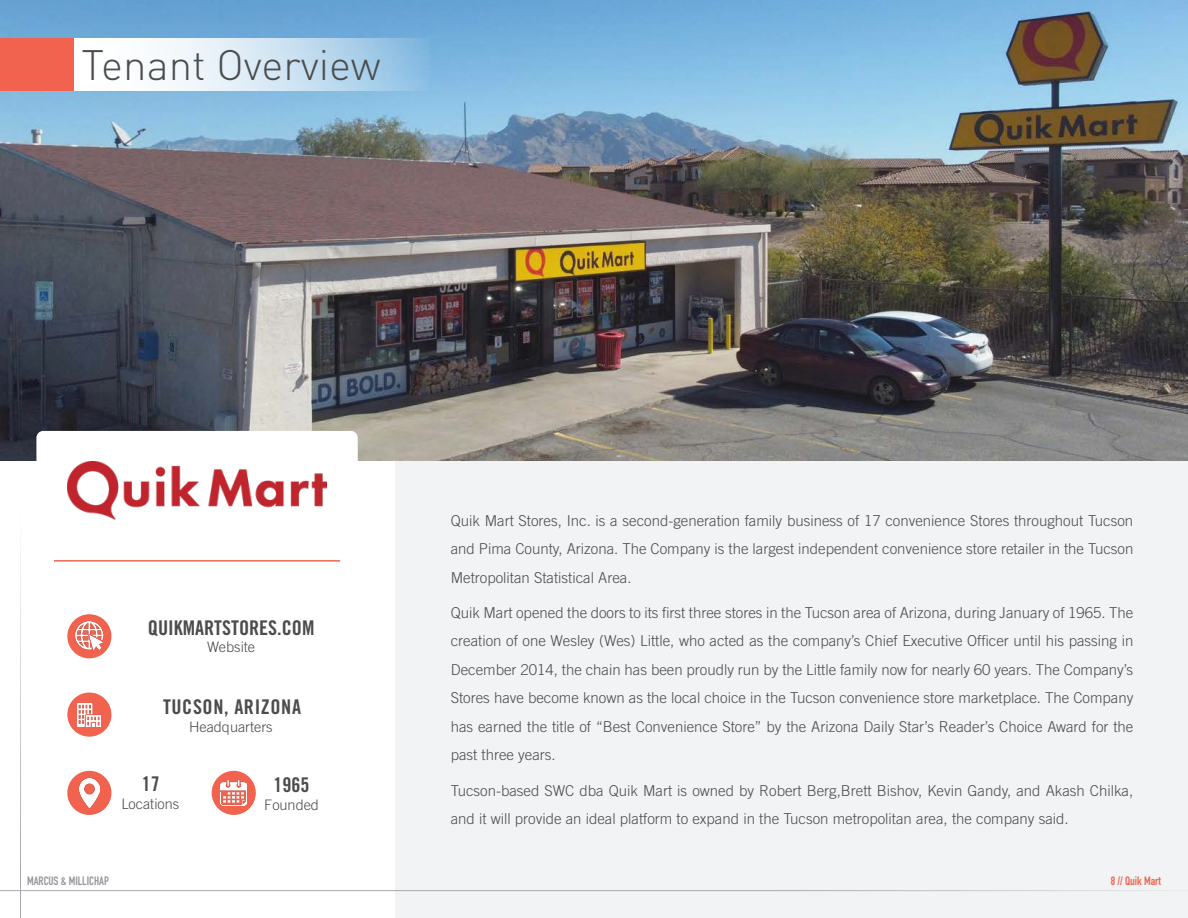
<style>
.page{position:relative;width:1188px;height:918px;background:#fff}
.page>*{position:absolute;margin:0;border:0;box-sizing:border-box;transform-origin:0 0}
.t1{font:300 42px "DIN Pro";color:#4b4c4d}
.t2{font:20.25px "Trade Gothic LT Std Bd Cn 20";color:#4b4c4d}
.t3{font:20.25px "Trade Gothic LT Std Bd Cn 20";letter-spacing:.03em;color:#4b4c4d}
.t4{font:300 15px/28.5px "Trade Gothic LT Std";color:#4b4c4d;text-align:justify}
.t5{font:300 14.4px "Trade Gothic LT Std";color:#4b4c4d}
.t6{font:700 12px "DIN Condensed";color:#939598}
.t7{font:700 12px "DIN Condensed";color:#f1634f}
</style>
<div class="page">
<div style="left:395px;top:427px;width:793px;height:491px;background:#f2f3f4"></div>
<img style="left:0;top:0;width:1188px;height:460px">
<div style="left:36px;top:431px;width:322px;height:106px;background:#fff;border-radius:7px"></div>
<img style="left:67px;top:461px;width:260px;height:58px">
<div style="left:68px;top:615px;width:43px;height:42px;background:#f1634f;border-radius:50%"></div>
<div style="left:67px;top:614px;width:44px;height:44px;border:2px solid #f1634f;border-radius:50%"></div>
<img style="left:75px;top:622px;width:29px;height:29px">
<div style="left:213px;top:772px;width:42px;height:42px;background:#f1634f;border-radius:50%"></div>
<div style="left:212px;top:771px;width:44px;height:44px;border:2px solid #f1634f;border-radius:50%"></div>
<img style="left:221px;top:780px;width:26px;height:25px">
<hr style="left:54px;top:560px;width:286px;height:2px;background:#f1634f">
<div style="left:68px;top:693px;width:43px;height:43px;background:#f1634f;border-radius:50%"></div>
<div style="left:67px;top:693px;width:44px;height:44px;border:2px solid #f1634f;border-radius:50%"></div>
<img style="left:78px;top:703px;width:23px;height:23px">
<div style="left:68px;top:772px;width:43px;height:42px;background:#f1634f;border-radius:50%"></div>
<div style="left:67px;top:771px;width:44px;height:44px;border:2px solid #f1634f;border-radius:50%"></div>
<img style="left:79px;top:779px;width:21px;height:28px">
<div style="left:0;top:38px;width:74px;height:53px;background:#f1634f"></div>
<svg style="left:74px;top:38px;width:356px;height:53px"></svg>
<hr style="left:0;top:890px;width:1188px;height:1px;background:#a8a9ad">
<hr style="left:20px;top:486px;width:1px;height:432px;background:#a8a9ad">
<p class="t1" style="left:81px;top:37px;width:301px">Tenant Overview</p>
<p class="t2" style="left:148px;top:615px;width:168px">QUIKMARTSTORES.COM</p>
<p class="t5" style="left:207px;top:639px;width:49px">Website</p>
<p class="t3" style="left:163px;top:695px;width:139px">TUCSON, ARIZONA</p>
<p class="t5" style="left:189px;top:718px;width:85px">Headquarters</p>
<p class="t2" style="left:142px;top:772px;width:19px">17</p>
<p class="t5" style="left:121px;top:795px;width:59px">Locations</p>
<p class="t2" style="left:274px;top:773px;width:37px">1965</p>
<p class="t5" style="left:264px;top:796px;width:56px">Founded</p>
<p class="t4" style="left:451px;top:506px;width:684px">Quik Mart Stores, Inc. is a second-generation family business of 17 convenience Stores throughout Tucson and Pima County, Arizona. The Company is the largest independent convenience store retailer in the Tucson Metropolitan Statistical Area.</p>
<p class="t4" style="left:451px;top:598px;width:684px">Quik Mart opened the doors to its first three stores in the Tucson area of Arizona, during January of 1965. The creation of one Wesley (Wes) Little, who acted as the company’s Chief Executive Officer until his passing in December 2014, the chain has been proudly run by the Little family now for nearly 60 years. The Company’s Stores have become known as the local choice in the Tucson convenience store marketplace. The Company has earned the title of “Best Convenience Store” by the Arizona Daily Star’s Reader’s Choice Award for the past three years.</p>
<p class="t4" style="left:451px;top:776px;width:684px">Tucson-based SWC dba Quik Mart is owned by Robert Berg,Brett Bishov, Kevin Gandy, and Akash Chilka, and it will provide an ideal platform to expand in the Tucson metropolitan area, the company said.</p>
<p class="t6" style="left:27px;top:873px;width:83px">MARCUS &amp; MILLICHAP</p>
<p class="t7" style="left:1111px;top:873px;width:52px">8 // Quik Mart</p>
</div>
